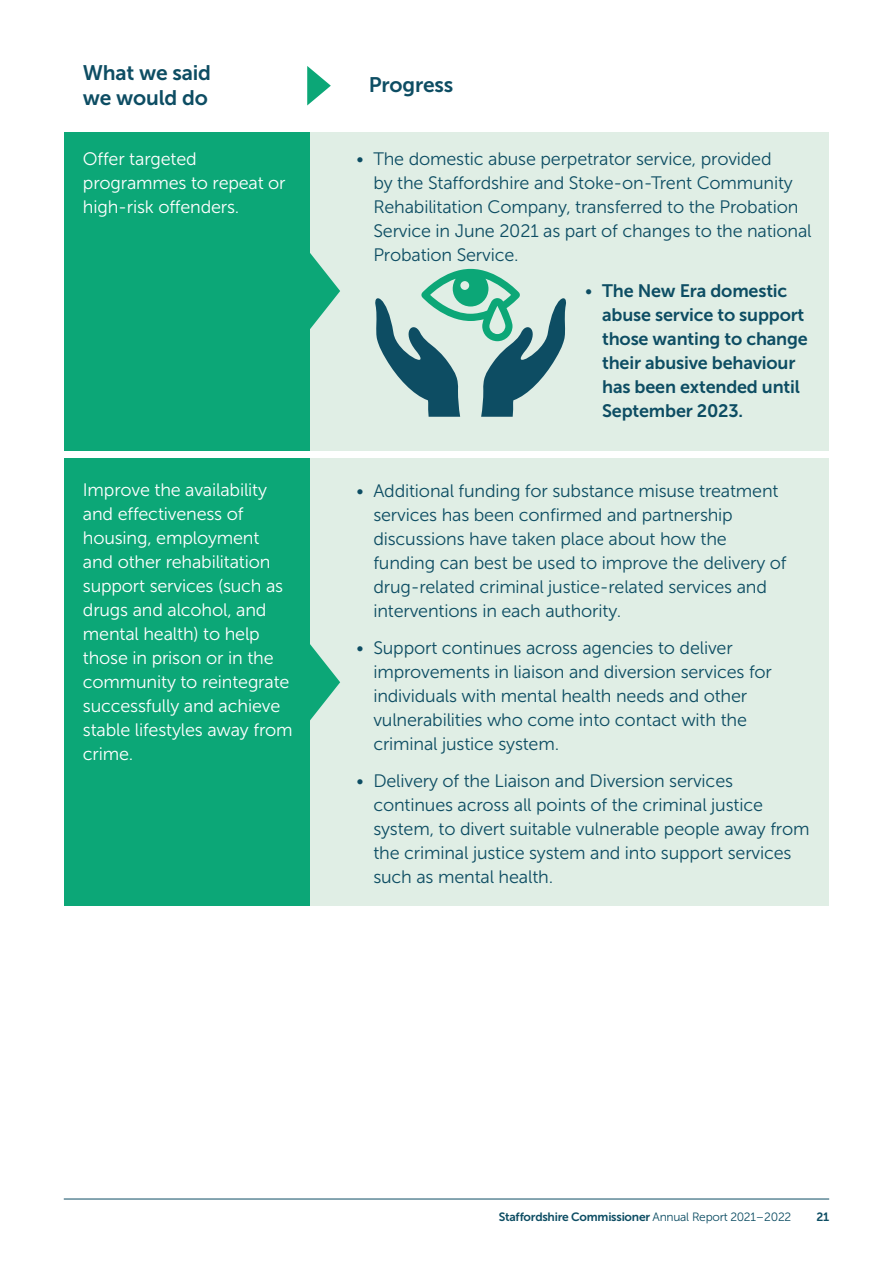
<style>
.page{position:relative;width:893px;height:1263px;background:#fff}
.page>*{position:absolute;margin:0;border:0;box-sizing:border-box;transform-origin:0 0}
.t1{font:21px/25.5px "Museo Sans 700";letter-spacing:-.01em;color:#0d4d63}
.t2{font:18px/24px "Museo Sans 300";letter-spacing:-.01em;color:#0d4d63}
.t3{font:18px/24px "Museo Sans 300";letter-spacing:-.01em;color:#fff}
.t4{font:18px/24px "Museo Sans 700";letter-spacing:-.01em;color:#0d4d63}
.t5{font:12px "Museo Sans 700";letter-spacing:-.02em;color:#0d4d63}
.s1{font-family:"Museo Sans 300"}
</style>
<div class="page">
<svg style="left:307px;top:66px;width:24px;height:39px"></svg>
<div style="left:309px;top:132px;width:520px;height:318px;background:#e0eee5"></div>
<div style="left:64px;top:132px;width:245px;height:318px;background:#0ca777"></div>
<svg style="left:309px;top:249px;width:31px;height:84px"></svg>
<div style="left:309px;top:459px;width:520px;height:447px;background:#e0eee5"></div>
<div style="left:64px;top:459px;width:245px;height:447px;background:#0ca777"></div>
<svg style="left:309px;top:641px;width:31px;height:83px"></svg>
<svg style="left:375px;top:269px;width:191px;height:148px"></svg>
<hr style="left:64px;top:1199px;width:765px;height:1px;background:#0d4d63">
<p class="t1" style="left:83px;top:60px;width:130px">What we said we would do</p>
<p class="t1" style="left:369px;top:72px;width:86px">Progress</p>
<p class="t3" style="left:83px;top:147px;width:204px">Offer targeted programmes to repeat or high-risk offenders.</p>
<p class="t2" style="left:373px;top:147px;width:440px;text-indent:-17px">• The domestic abuse perpetrator service, provided<br>by the Staffordshire and Stoke-on-Trent Community Rehabilitation Company, transferred to the Probation Service in June 2021 as part of changes to the national Probation Service.</p>
<p class="t4" style="left:602px;top:279px;width:207px;text-indent:-17px"><span class="s1">•</span> The New Era domestic abuse service to support those wanting to change their abusive behaviour has been extended until<br>September 2023.</p>
<p class="t3" style="left:83px;top:478px;width:211px">Improve the availability and effectiveness of housing, employment and other rehabilitation support services (such as drugs and alcohol, and mental health) to help those in prison or in the community to reintegrate successfully and achieve stable lifestyles away from crime.</p>
<p class="t2" style="left:373px;top:479px;width:415px;text-indent:-17px">• Additional funding for substance misuse treatment services has been confirmed and partnership discussions have taken place about how the funding can best be used to improve the delivery of drug-related criminal justice-related services and interventions in each authority.</p>
<p class="t2" style="left:373px;top:636px;width:400px;text-indent:-17px">• Support continues across agencies to deliver improvements in liaison and diversion services for individuals with mental health needs and other vulnerabilities who come into contact with the criminal justice system.</p>
<p class="t2" style="left:373px;top:769px;width:438px;text-indent:-17px">• Delivery of the Liaison and Diversion services continues across all points of the criminal justice system, to divert suitable vulnerable people away from the criminal justice system and into support services such as mental health.</p>
<p class="t5" style="left:499px;top:1210px;width:294px">Staffordshire Commissioner <span class="s1">Annual Report 2021–2022</span></p>
<p class="t5" style="left:816px;top:1210px;width:14px">21</p>
</div>
